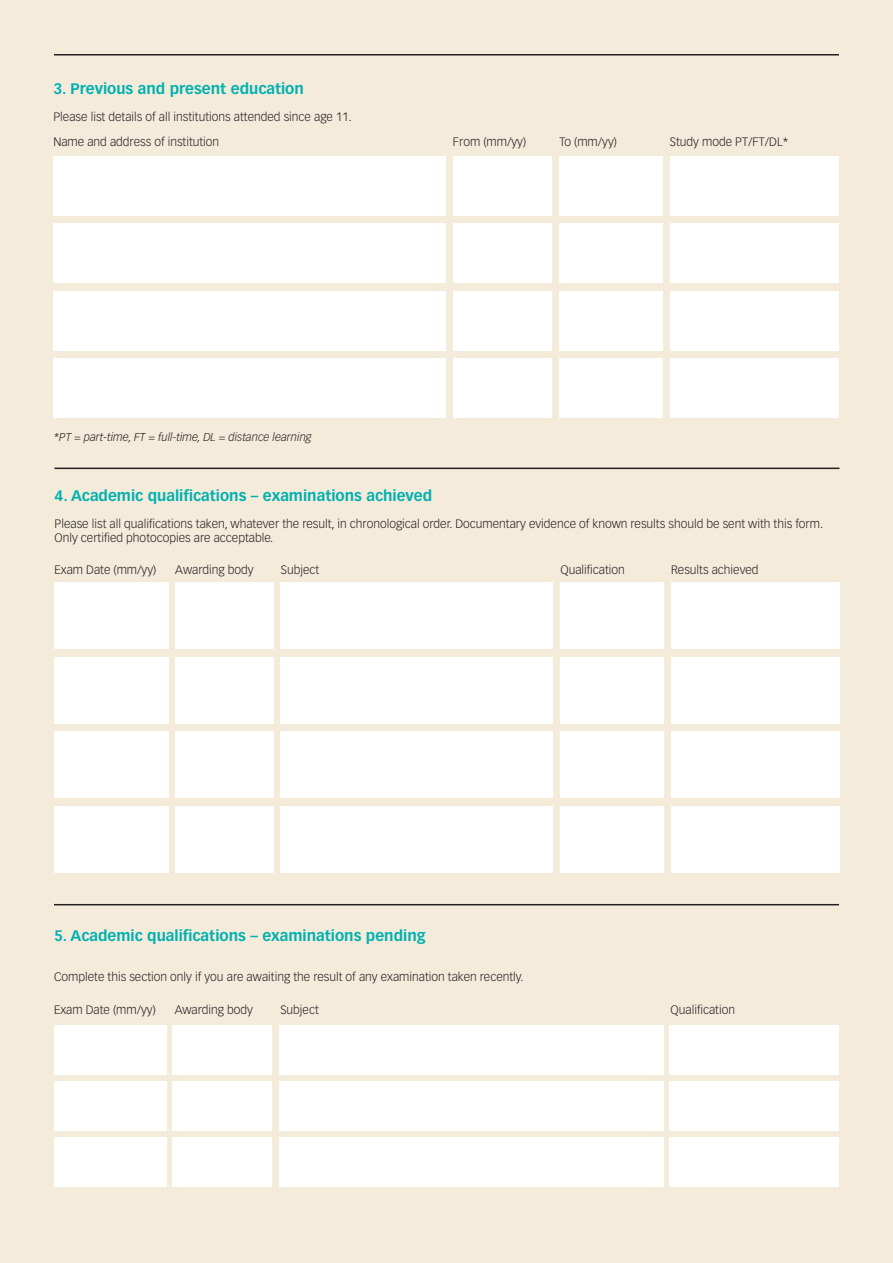
<style>
.page{position:relative;width:893px;height:1263px;background:#f4ebdb}
.page>*{position:absolute;margin:0;border:0;box-sizing:border-box;transform-origin:0 0}
.t1{font:700 15px "Vectora LT Std";color:#00b1b0}
.t2{font:300 12px/25.5px "Vectora LT Std";color:#231f20}
.t3{font:italic 300 11.25px "Vectora LT Std";color:#231f20}
</style>
<div class="page">
<hr style="left:54px;top:54px;width:785px;height:2px;background:#231f20">
<div style="left:53px;top:157px;width:392px;height:59px;background:#fff"></div>
<div style="left:53px;top:224px;width:392px;height:59px;background:#fff"></div>
<div style="left:53px;top:291px;width:392px;height:59px;background:#fff"></div>
<div style="left:53px;top:358px;width:392px;height:60px;background:#fff"></div>
<div style="left:453px;top:157px;width:99px;height:59px;background:#fff"></div>
<div style="left:453px;top:224px;width:99px;height:59px;background:#fff"></div>
<div style="left:453px;top:291px;width:99px;height:59px;background:#fff"></div>
<div style="left:453px;top:358px;width:99px;height:60px;background:#fff"></div>
<div style="left:670px;top:157px;width:168px;height:59px;background:#fff"></div>
<div style="left:670px;top:224px;width:168px;height:59px;background:#fff"></div>
<div style="left:670px;top:291px;width:168px;height:59px;background:#fff"></div>
<div style="left:670px;top:358px;width:168px;height:60px;background:#fff"></div>
<div style="left:559px;top:157px;width:103px;height:59px;background:#fff"></div>
<div style="left:559px;top:224px;width:103px;height:59px;background:#fff"></div>
<div style="left:559px;top:291px;width:103px;height:59px;background:#fff"></div>
<div style="left:559px;top:358px;width:103px;height:60px;background:#fff"></div>
<hr style="left:54px;top:904px;width:785px;height:1px;background:#231f20">
<div style="left:54px;top:1025px;width:112px;height:49px;background:#fff"></div>
<div style="left:54px;top:1081px;width:112px;height:49px;background:#fff"></div>
<div style="left:54px;top:1137px;width:112px;height:50px;background:#fff"></div>
<div style="left:172px;top:1025px;width:100px;height:49px;background:#fff"></div>
<div style="left:172px;top:1081px;width:100px;height:49px;background:#fff"></div>
<div style="left:172px;top:1137px;width:100px;height:50px;background:#fff"></div>
<div style="left:670px;top:1025px;width:169px;height:49px;background:#fff"></div>
<div style="left:670px;top:1081px;width:169px;height:49px;background:#fff"></div>
<div style="left:670px;top:1137px;width:169px;height:50px;background:#fff"></div>
<div style="left:279px;top:1025px;width:385px;height:49px;background:#fff"></div>
<div style="left:279px;top:1081px;width:385px;height:49px;background:#fff"></div>
<div style="left:279px;top:1137px;width:385px;height:50px;background:#fff"></div>
<hr style="left:54px;top:468px;width:785px;height:1px;background:#231f20">
<div style="left:54px;top:582px;width:115px;height:66px;background:#fff"></div>
<div style="left:54px;top:657px;width:115px;height:66px;background:#fff"></div>
<div style="left:54px;top:732px;width:115px;height:66px;background:#fff"></div>
<div style="left:54px;top:807px;width:115px;height:66px;background:#fff"></div>
<div style="left:175px;top:582px;width:99px;height:66px;background:#fff"></div>
<div style="left:175px;top:657px;width:99px;height:66px;background:#fff"></div>
<div style="left:175px;top:732px;width:99px;height:66px;background:#fff"></div>
<div style="left:175px;top:807px;width:99px;height:66px;background:#fff"></div>
<div style="left:671px;top:582px;width:168px;height:66px;background:#fff"></div>
<div style="left:671px;top:657px;width:168px;height:66px;background:#fff"></div>
<div style="left:671px;top:732px;width:168px;height:66px;background:#fff"></div>
<div style="left:671px;top:807px;width:168px;height:66px;background:#fff"></div>
<div style="left:560px;top:582px;width:104px;height:66px;background:#fff"></div>
<div style="left:281px;top:582px;width:272px;height:66px;background:#fff"></div>
<div style="left:560px;top:657px;width:104px;height:66px;background:#fff"></div>
<div style="left:281px;top:657px;width:272px;height:66px;background:#fff"></div>
<div style="left:560px;top:732px;width:104px;height:66px;background:#fff"></div>
<div style="left:560px;top:807px;width:104px;height:66px;background:#fff"></div>
<div style="left:281px;top:732px;width:272px;height:66px;background:#fff"></div>
<div style="left:281px;top:807px;width:272px;height:66px;background:#fff"></div>
<p class="t1" style="left:53px;top:80px;width:252px">3. Previous and present education</p>
<p class="t2" style="left:53px;top:104px;width:300px">Please list details of all institutions attended since age 11.<br>Name and address of institution</p>
<p class="t2" style="left:453px;top:130px;width:75px">From (mm/yy)</p>
<p class="t2" style="left:559px;top:130px;width:59px">To (mm/yy)</p>
<p class="t2" style="left:670px;top:130px;width:120px">Study mode PT/FT/DL*</p>
<p class="t3" style="left:53px;top:431px;width:260px">*PT = part-time, FT = full-time, DL = distance learning</p>
<p class="t1" style="left:54px;top:486px;width:379px">4. Academic qualifications – examinations achieved</p>
<p class="t2" style="left:54px;top:516px;width:770px;line-height:14.4px">Please list all qualifications taken, whatever the result, in chronological order. Documentary evidence of known results should be sent with this form.<br>Only certified photocopies are acceptable.</p>
<p class="t2" style="left:54px;top:557px;width:103px">Exam Date (mm/yy)</p>
<p class="t2" style="left:175px;top:557px;width:80px">Awarding body</p>
<p class="t2" style="left:281px;top:557px;width:40px">Subject</p>
<p class="t2" style="left:560px;top:557px;width:66px">Qualification</p>
<p class="t2" style="left:671px;top:557px;width:89px">Results achieved</p>
<p class="t1" style="left:54px;top:927px;width:373px">5. Academic qualifications – examinations pending</p>
<p class="t2" style="left:54px;top:964px;width:471px">Complete this section only if you are awaiting the result of any examination taken recently.</p>
<p class="t2" style="left:54px;top:997px;width:103px">Exam Date (mm/yy)</p>
<p class="t2" style="left:175px;top:997px;width:80px">Awarding body</p>
<p class="t2" style="left:280px;top:997px;width:40px">Subject</p>
<p class="t2" style="left:671px;top:997px;width:66px">Qualification</p>
</div>
